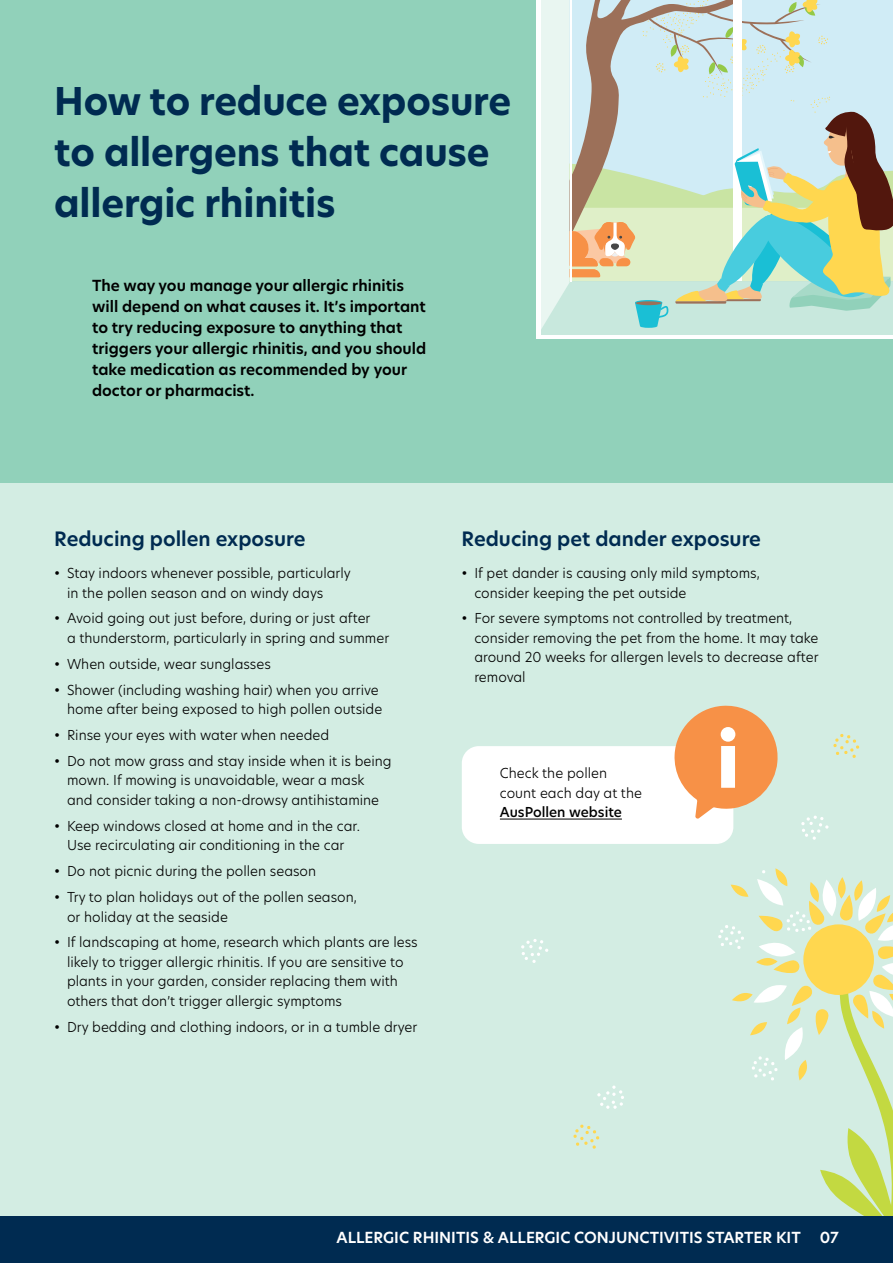
<style>
.page{position:relative;width:893px;height:1263px;background:#fff}
.page>*{position:absolute;margin:0;border:0;box-sizing:border-box;transform-origin:0 0}
.t1{font:700 37.5px/51px "New Hero";letter-spacing:-.005em;color:#002b51}
.t2{font:600 19.5px "New Hero";color:#002b51}
.t3{font:600 15px/21px "New Hero";color:#000}
.t4{font:600 15px "New Hero";color:#fff}
.t5{font:300 13.5px/19.5px "New Hero";color:#000}
.t6{font:500 13.5px "New Hero";color:#000}
</style>
<div class="page">
<div style="left:0;top:0;width:893px;height:484px;background:#91d1ba"></div>
<div style="left:0;top:484px;width:893px;height:732px;background:#d3ede3"></div>
<div style="left:0;top:1216px;width:893px;height:47px;background:#002b51"></div>
<div style="left:462px;top:746px;width:271px;height:98px;background:#fff;border-radius:17px"></div>
<svg style="left:674px;top:705px;width:104px;height:114px"></svg>
<hr style="left:500px;top:819px;width:122px;height:1px;background:#000">
<hr style="left:536px;top:336px;width:357px;height:3px;background:#fff">
<svg style="left:536px;top:0;width:357px;height:336px"></svg>
<svg style="left:833px;top:734px;width:26px;height:24px"></svg>
<svg style="left:573px;top:1124px;width:26px;height:25px"></svg>
<svg style="left:718px;top:868px;width:175px;height:348px"></svg>
<svg style="left:801px;top:815px;width:28px;height:25px"></svg>
<svg style="left:521px;top:939px;width:27px;height:24px"></svg>
<svg style="left:597px;top:1085px;width:27px;height:24px"></svg>
<h1 class="t1" style="left:54px;top:76px;width:458px">How to reduce exposure to allergens that cause allergic rhinitis</h1>
<p class="t3" style="left:92px;top:275px;width:336px">The way you manage your allergic rhinitis will depend on what causes it. It’s important to try reducing exposure to anything that triggers your allergic rhinitis, and you should take medication as recommended by your doctor or pharmacist.</p>
<h2 class="t2" style="left:54px;top:525px;width:253px">Reducing pollen exposure</h2>
<p class="t5" style="left:67px;top:563px;width:285px;text-indent:-13px">• Stay indoors whenever possible, particularly in the pollen season and on windy days</p>
<p class="t5" style="left:67px;top:608px;width:324px;text-indent:-13px">• Avoid going out just before, during or just after<br>a thunderstorm, particularly in spring and summer</p>
<p class="t5" style="left:54px;top:654px;width:218px">• When outside, wear sunglasses</p>
<p class="t5" style="left:54px;top:680px;width:330px;text-align:right">• Shower (including washing hair) when you arrive home after being exposed to high pollen outside</p>
<p class="t5" style="left:54px;top:725px;width:276px">• Rinse your eyes with water when needed</p>
<p class="t5" style="left:67px;top:751px;width:326px;text-indent:-13px">• Do not mow grass and stay inside when it is being mown. If mowing is unavoidable, wear a mask and consider taking a non-drowsy antihistamine</p>
<p class="t5" style="left:54px;top:816px;width:307px;text-align:center">• Keep windows closed at home and in the car.<br>Use recirculating air conditioning in the car</p>
<p class="t5" style="left:54px;top:861px;width:263px">• Do not picnic during the pollen season</p>
<p class="t5" style="left:67px;top:887px;width:291px;text-indent:-13px">• Try to plan holidays out of the pollen season, or holiday at the seaside</p>
<p class="t5" style="left:67px;top:932px;width:352px;text-indent:-13px">• If landscaping at home, research which plants are less likely to trigger allergic rhinitis. If you are sensitive to plants in your garden, consider replacing them with others that don’t trigger allergic symptoms</p>
<p class="t5" style="left:54px;top:1017px;width:365px">• Dry bedding and clothing indoors, or in a tumble dryer</p>
<h2 class="t2" style="left:462px;top:525px;width:301px">Reducing pet dander exposure</h2>
<p class="t5" style="left:474px;top:563px;width:287px;text-indent:-13px">• If pet dander is causing only mild symptoms, consider keeping the pet outside</p>
<p class="t5" style="left:474px;top:608px;width:346px;text-indent:-13px">• For severe symptoms not controlled by treatment, consider removing the pet from the home. It may take around 20 weeks for allergen levels to decrease after removal</p>
<p class="t5" style="left:500px;top:763px;width:144px">Check the pollen count each day at the</p>
<p class="t6" style="left:500px;top:803px;width:123px">AusPollen website</p>
<p class="t4" style="left:337px;top:1227px;width:466px">ALLERGIC RHINITIS &amp; ALLERGIC CONJUNCTIVITIS STARTER KIT</p>
<p class="t4" style="left:820px;top:1227px;width:21px">07</p>
</div>
